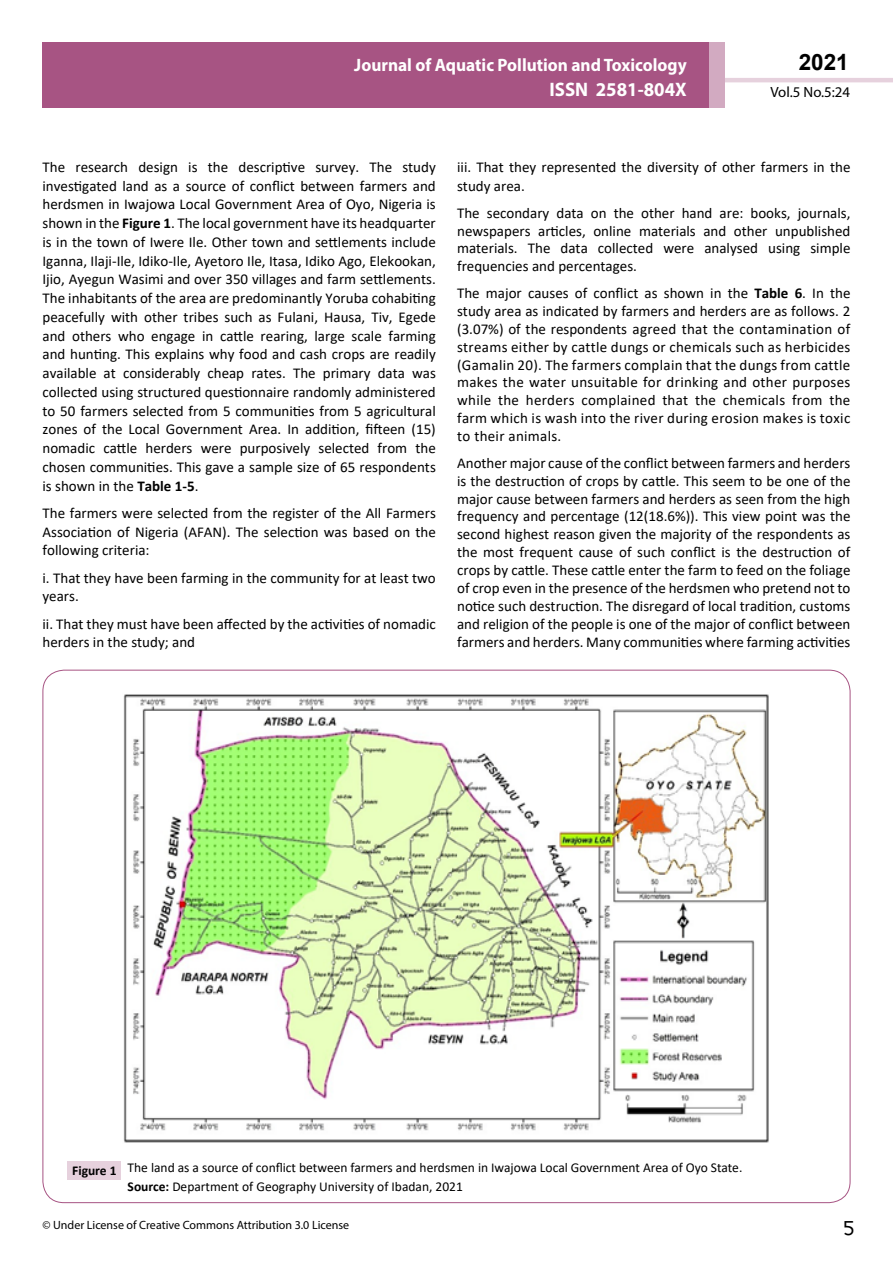
<style>
.page{position:relative;width:893px;height:1263px;background:#fff}
.page>*{position:absolute;margin:0;border:0;box-sizing:border-box;transform-origin:0 0}
.t1{font:25.5px "Tunga";color:#000}
.t2{font:700 22.5px "Arial";color:#000}
.t3{font:700 19.65px "Myriad Pro";color:#fff;scale:.96 1}
.t4{font:700 18px/21.6px "Myriad Pro";color:#fff;text-align:right;scale:.96 1}
.t5{font:15px/18.8px "Calibri";color:#000;text-align:justify}
.t6{font:14.85px "Myriad Pro";color:#000}
.t7{font:13.5px/19px "Calibri";color:#000}
.t8{font:12px "Myriad Pro";color:#000}
.s1{font-weight:700}
</style>
<div class="page">
<hr style="left:725px;top:78px;width:168px;height:4px;background:#e6d1dd">
<div style="left:43px;top:42px;width:666px;height:66px;background:#a75483"></div>
<div style="left:709px;top:42px;width:16px;height:66px;background:#d2aac1"></div>
<img style="left:123px;top:694px;width:646px;height:449px">
<div style="left:68px;top:1161px;width:53px;height:18px;background:#e6d1dd"></div>
<p class="t4" style="left:517px;top:53px;width:198px">ARCHIVOS DE MEDICINA<br>ISSN 1698-9465</p>
<h2 class="t2" style="left:799px;top:46px;width:52px">2021</h2>
<p class="t4" style="left:354px;top:54px;width:348px">Journal of Aquatic Pollution and Toxicology</p>
<h3 class="t3" style="left:549px;top:76px;width:144px">ISSN 2581-804X</h3>
<p class="t6" style="left:770px;top:83px;width:81px">Vol.5 No.5:24</p>
<p class="t5" style="left:43px;top:158px;width:395px">The research design is the descriptive survey. The study investigated land as a source of conflict between farmers and herdsmen in Iwajowa Local Government Area of Oyo, Nigeria is shown in the <span class="s1">Figure 1</span>. The local government have its headquarter is in the town of Iwere Ile. Other town and settlements include Iganna, Ilaji-Ile, Idiko-Ile, Ayetoro Ile, Itasa, Idiko Ago, Elekookan, Ijio, Ayegun Wasimi and over 350 villages and farm settlements.<br>The inhabitants of the area are predominantly Yoruba cohabiting peacefully with other tribes such as Fulani, Hausa, Tiv, Egede and others who engage in cattle rearing, large scale farming and hunting. This explains why food and cash crops are readily available at considerably cheap rates. The primary data was collected using structured questionnaire randomly administered to 50 farmers selected from 5 communities from 5 agricultural zones of the Local Government Area. In addition, fifteen (15) nomadic cattle herders were purposively selected from the chosen communities. This gave a sample size of 65 respondents is shown in the <span class="s1">Table 1-5</span>.</p>
<p class="t5" style="left:43px;top:503px;width:395px">The farmers were selected from the register of the All Farmers Association of Nigeria (AFAN). The selection was based on the following criteria:</p>
<p class="t5" style="left:43px;top:568px;width:395px">i. That they have been farming in the community for at least two years.</p>
<p class="t5" style="left:43px;top:614px;width:395px">ii. That they must have been affected by the activities of nomadic herders in the study; and</p>
<p class="t5" style="left:457px;top:158px;width:395px">iii. That they represented the diversity of other farmers in the study area.</p>
<p class="t5" style="left:457px;top:203px;width:395px;line-height:17.9px">The secondary data on the other hand are: books, journals, newspapers articles, online materials and other unpublished materials. The data collected were analysed using simple frequencies and percentages.</p>
<p class="t5" style="left:457px;top:283px;width:395px;line-height:18px">The major causes of conflict as shown in the <span class="s1">Table 6</span>. In the study area as indicated by farmers and herders are as follows. 2 (3.07%) of the respondents agreed that the contamination of streams either by cattle dungs or chemicals such as herbicides (Gamalin 20). The farmers complain that the dungs from cattle makes the water unsuitable for drinking and other purposes while the herders complained that the chemicals from the farm which is wash into the river during erosion makes is toxic to their animals.</p>
<p class="t5" style="left:457px;top:453px;width:395px;line-height:17.9px">Another major cause of the conflict between farmers and herders is the destruction of crops by cattle. This seem to be one of the major cause between farmers and herders as seen from the high frequency and percentage (12(18.6%)). This view point was the second highest reason given the majority of the respondents as the most frequent cause of such conflict is the destruction of crops by cattle. These cattle enter the farm to feed on the foliage of crop even in the presence of the herdsmen who pretend not to notice such destruction. The disregard of local tradition, customs and religion of the people is one of the major of conflict between farmers and herders. Many communities where farming activities</p>
<p class="t7" style="left:128px;top:1158px;width:616px;text-indent:-55px"><span class="s1">Figure 1</span> The land as a source of conflict between farmers and herdsmen in Iwajowa Local Government Area of Oyo State.<br><span class="s1">Source:</span> Department of Geography University of Ibadan, 2021</p>
<p class="t8" style="left:43px;top:1218px;width:308px">© Under License of Creative Commons Attribution 3.0 License</p>
<h1 class="t1" style="left:844px;top:1211px;width:13px">5</h1>
</div>
